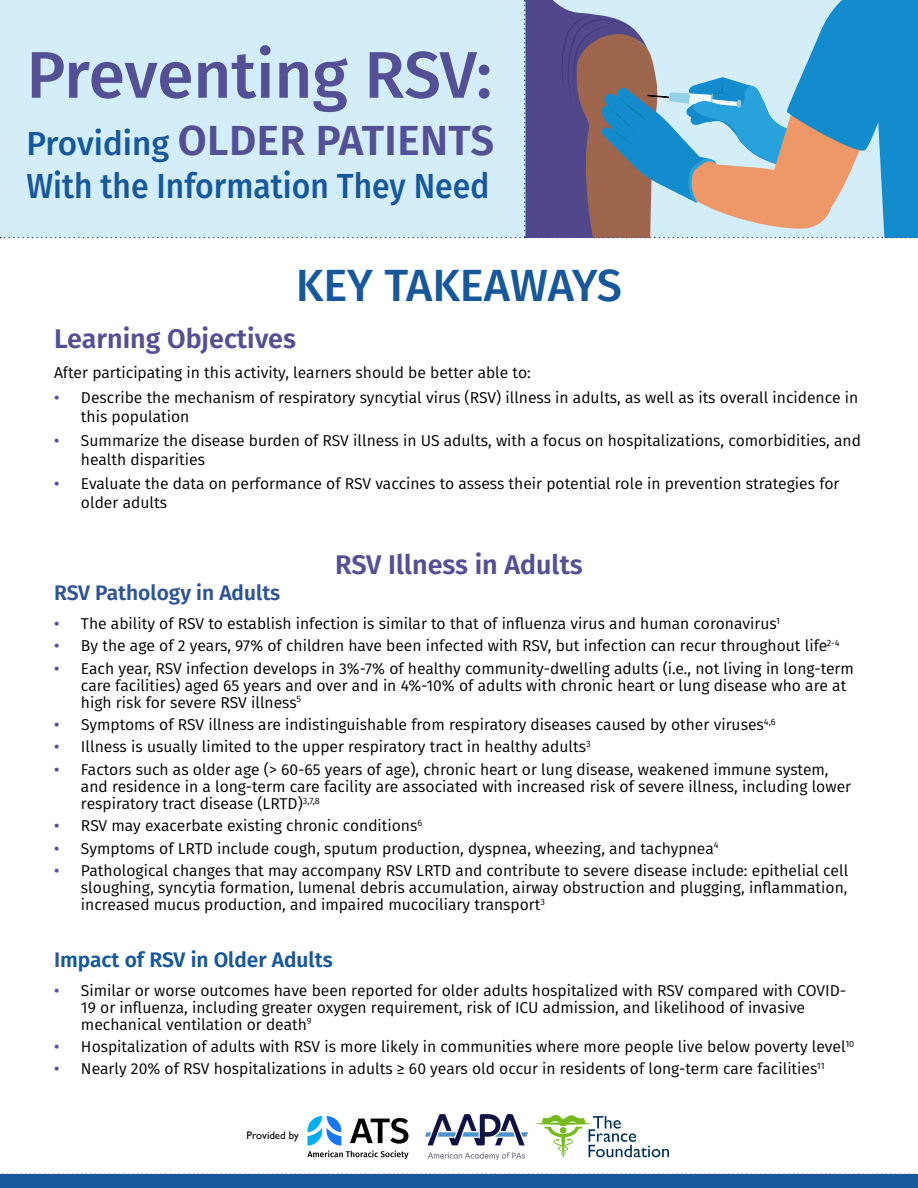
<style>
.page{position:relative;width:918px;height:1188px;background:#fff}
.page>*{position:absolute;margin:0;border:0;box-sizing:border-box;transform-origin:0 0}
.t1{font:500 66px "Fira Sans";letter-spacing:-.005em;color:#535096}
.t2{font:500 45.15px "Fira Sans";color:#16589b}
.t3{font:600 42px "Fira Sans";letter-spacing:.01em;color:#535096}
.t4{font:500 34.8px "Fira Sans";color:#16589b;scale:.92 1}
.t5{font:600 27px "Fira Sans";color:#535096}
.t6{font:600 21px "Fira Sans";color:#16589b}
.t7{font:600 21px "Fira Sans";color:#2f5496}
.t8{font:15.75px/17px "Fira Sans";color:#000}
.t9{font:10.95px "Gill Sans";color:#000}
.s1{font-weight:500;font-size:33.3px;color:#16589b}
.s2{font-weight:500;color:#535096}
.s3{color:#2f5496}
</style>
<div class="page">
<svg style="left:307px;top:1116px;width:101px;height:43px"></svg>
<svg style="left:535px;top:1115px;width:134px;height:43px"></svg>
<img style="left:426px;top:1115px;width:101px;height:45px">
<svg style="left:0;top:0;width:918px;height:238px;background:#b5cad9"></svg>
<div style="left:0;top:1174px;width:918px;height:14px;background:#16589b"></div>
<svg style="left:2px;top:1173px;width:913px;height:2px"></svg>
<h1 class="t1" style="left:26px;top:22px;width:467px">Preventing RSV:</h1>
<h3 class="t3" style="left:26px;top:106px;width:469px"><span class="s1">Providing</span> OLDER PATIENTS</h3>
<h3 class="t4" style="left:26px;top:158px;width:505px">With the Information They Need</h3>
<h2 class="t2" style="left:296px;top:249px;width:328px">KEY TAKEAWAYS</h2>
<h3 class="t5" style="left:54px;top:316px;width:244px">Learning Objectives</h3>
<p class="t8" style="left:54px;top:364px;width:478px">After participating in this activity, learners should be better able to:</p>
<p class="t8" style="left:81px;top:387px;width:779px;line-height:18.9px;text-indent:-27px"><span class="s2">•</span> Describe the mechanism of respiratory syncytial virus (RSV) illness in adults, as well as its overall incidence in this population</p>
<p class="t8" style="left:81px;top:431px;width:782px;line-height:18.9px;text-indent:-27px"><span class="s2">•</span> Summarize the disease burden of RSV illness in US adults, with a focus on hospitalizations, comorbidities, and health disparities</p>
<p class="t8" style="left:81px;top:474px;width:760px;line-height:18.9px;text-indent:-27px"><span class="s2">•</span> Evaluate the data on performance of RSV vaccines to assess their potential role in prevention strategies for older adults</p>
<h3 class="t5" style="left:335px;top:543px;width:249px">RSV Illness in Adults</h3>
<h3 class="t7" style="left:54px;top:575px;width:228px">RSV Pathology in Adults</h3>
<p class="t8" style="left:54px;top:615px;width:728px"><span class="s2">•</span> The ability of RSV to establish infection is similar to that of influenza virus and human coronavirus<sup>1</sup></p>
<p class="t8" style="left:54px;top:637px;width:787px"><span class="s2">•</span> By the age of 2 years, 97% of children have been infected with RSV, but infection can recur throughout life<sup>2-4</sup></p>
<p class="t8" style="left:81px;top:659px;width:775px;text-indent:-27px"><span class="s2">•</span> Each year, RSV infection develops in 3%-7% of healthy community-dwelling adults (i.e., not living in long-term care facilities) aged 65 years and over and in 4%-10% of adults with chronic heart or lung disease who are at high risk for severe RSV illness<sup>5</sup></p>
<p class="t8" style="left:54px;top:716px;width:723px"><span class="s2">•</span> Symptoms of RSV illness are indistinguishable from respiratory diseases caused by other viruses<sup>4,6</sup></p>
<p class="t8" style="left:54px;top:738px;width:538px"><span class="s2">•</span> Illness is usually limited to the upper respiratory tract in healthy adults<sup>3</sup></p>
<p class="t8" style="left:81px;top:761px;width:772px;text-indent:-27px"><span class="s2">•</span> Factors such as older age (&gt; 60-65 years of age), chronic heart or lung disease, weakened immune system, and residence in a long-term care facility are associated with increased risk of severe illness, including lower respiratory tract disease (LRTD)<sup>3,7,8</sup></p>
<p class="t8" style="left:54px;top:817px;width:370px"><span class="s2">•</span> RSV may exacerbate existing chronic conditions<sup>6</sup></p>
<p class="t8" style="left:54px;top:839px;width:666px"><span class="s2">•</span> Symptoms of LRTD include cough, sputum production, dyspnea, wheezing, and tachypnea<sup>4</sup></p>
<p class="t8" style="left:81px;top:862px;width:769px;text-align:justify;text-indent:-27px"><span class="s2">•</span> Pathological changes that may accompany RSV LRTD and contribute to severe disease include: epithelial cell sloughing, syncytia formation, lumenal debris accumulation, airway obstruction and plugging, inflammation, increased mucus production, and impaired mucociliary transport<sup>3</sup></p>
<h3 class="t6" style="left:54px;top:942px;width:280px"><span class="s3">I</span>mpact of RSV in Older Adults</h3>
<p class="t8" style="left:81px;top:981px;width:767px;text-indent:-27px"><span class="s2">•</span> Similar or worse outcomes have been reported for older adults hospitalized with RSV compared with COVID-<br>19 or influenza, including greater oxygen requirement, risk of ICU admission, and likelihood of invasive mechanical ventilation or death<sup>9</sup></p>
<p class="t8" style="left:54px;top:1038px;width:802px"><span class="s2">•</span> Hospitalization of adults with RSV is more likely in communities where more people live below poverty level<sup>10</sup></p>
<p class="t8" style="left:54px;top:1060px;width:772px"><span class="s2">•</span> Nearly 20% of RSV hospitalizations in adults ≥ 60 years old occur in residents of long-term care facilities<sup>11</sup></p>
<p class="t9" style="left:247px;top:1128px;width:54px">Provided by</p>
</div>
